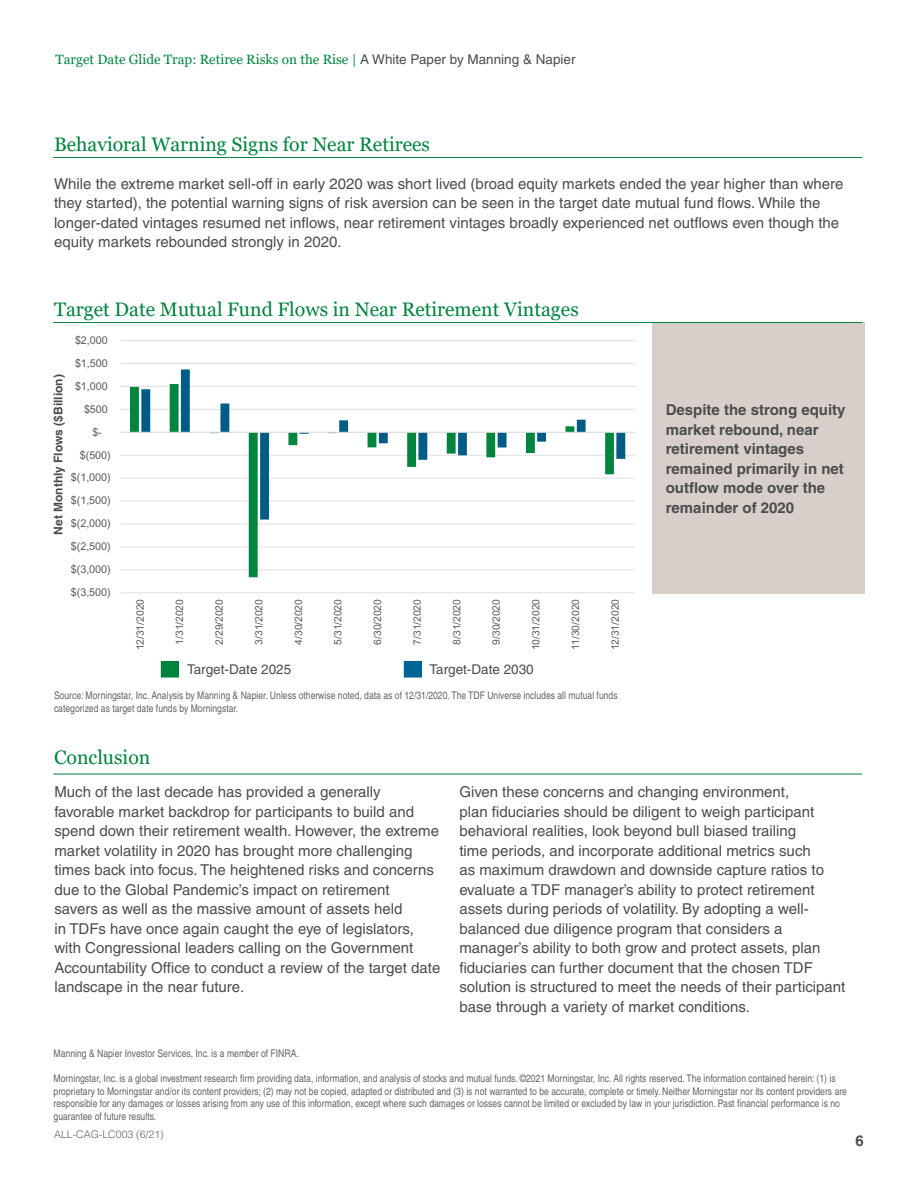
<style>
.page{position:relative;width:918px;height:1188px;background:#fff}
.page>*{position:absolute;margin:0;border:0;box-sizing:border-box;transform-origin:0 0}
.t1{font:19.5px "Georgia";color:#00843d}
.t2{font:15px/19.5px "Helvetica";color:#4b4c4d}
.t3{font:700 15px/19.5px "Helvetica";color:#4b4c4d}
.t4{font:13.5px "Georgia";color:#00843d}
.t5{font:13.5px "Helvetica";color:#4b4c4d}
.t6{font:700 12px "Helvetica";color:#4b4c4d}
.t7{font:10.8px "Arial";color:#595959}
.t8{font:condensed 10.5px/12.6px "Helvetica";color:#636366}
.t9{font:300 10.5px "Helvetica";color:#636366}
.t10{font:10.35px "Arial";color:#595959}
.s1{font-family:"Helvetica";color:#4b4c4d}
</style>
<div class="page">
<hr style="left:53px;top:157px;width:809px;height:1px;background:#00843d">
<div style="left:161px;top:661px;width:18px;height:17px;background:#00843d;border:2px solid #00843d"></div>
<div style="left:404px;top:661px;width:18px;height:17px;background:#006494;border:2px solid #006494"></div>
<div style="left:652px;top:322px;width:212px;height:272px;background:#d8cfca"></div>
<hr style="left:53px;top:322px;width:809px;height:1px;background:#00843d">
<hr style="left:120px;top:593px;width:515px;height:1px;background:#f4f4f4">
<hr style="left:120px;top:570px;width:515px;height:1px;background:#f2f2f2">
<hr style="left:120px;top:547px;width:515px;height:1px;background:#f0f0f0">
<hr style="left:120px;top:524px;width:515px;height:1px;background:#eee">
<hr style="left:120px;top:501px;width:515px;height:1px;background:#ececec">
<hr style="left:120px;top:478px;width:515px;height:1px;background:#eaeaea">
<hr style="left:120px;top:455px;width:515px;height:1px;background:#e7e7e7">
<hr style="left:120px;top:409px;width:515px;height:1px;background:#e3e3e3">
<hr style="left:120px;top:386px;width:515px;height:1px;background:#e1e1e1">
<hr style="left:120px;top:363px;width:515px;height:1px;background:#dfdfdf">
<hr style="left:120px;top:340px;width:515px;height:1px;background:#e0e0e0">
<svg style="left:130px;top:386px;width:484px;height:191px"></svg>
<svg style="left:141px;top:369px;width:484px;height:151px"></svg>
<hr style="left:120px;top:432px;width:515px;height:1px;background:#d9d9d9">
<hr style="left:53px;top:774px;width:809px;height:1px;background:#00843d">
<p class="t4" style="left:55px;top:52px;width:522px">Target Date Glide Trap: Retiree Risks on the Rise | <span class="s1">A White Paper by Manning &amp; Napier</span></p>
<p class="t1" style="left:54px;top:132px;width:378px">Behavioral Warning Signs for Near Retirees</p>
<p class="t2" style="left:54px;top:174px;width:791px">While the extreme market sell-off in early 2020 was short lived (broad equity markets ended the year higher than where they started), the potential warning signs of risk aversion can be seen in the target date mutual fund flows. While the longer-dated vintages resumed net inflows, near retirement vintages broadly experienced net outflows even though the equity markets rebounded strongly in 2020.</p>
<p class="t1" style="left:54px;top:297px;width:526px">Target Date Mutual Fund Flows in Near Retirement Vintages</p>
<p class="t7" style="left:75px;top:334px;width:34px">$2,000</p>
<p class="t7" style="left:75px;top:357px;width:34px">$1,500</p>
<p class="t6" style="left:51px;top:535px;width:162px;rotate:-90deg">Net Monthly Flows ($Billion)</p>
<p class="t7" style="left:75px;top:380px;width:34px">$1,000</p>
<p class="t7" style="left:84px;top:403px;width:25px">$500</p>
<p class="t7" style="left:92px;top:426px;width:11px">$-</p>
<p class="t7" style="left:80px;top:449px;width:32px">$(500)</p>
<p class="t7" style="left:71px;top:472px;width:41px">$(1,000)</p>
<p class="t7" style="left:71px;top:494px;width:41px">$(1,500)</p>
<p class="t7" style="left:71px;top:517px;width:41px">$(2,000)</p>
<p class="t7" style="left:71px;top:540px;width:41px">$(2,500)</p>
<p class="t7" style="left:71px;top:563px;width:41px">$(3,000)</p>
<p class="t7" style="left:71px;top:586px;width:41px">$(3,500)</p>
<p class="t10" style="left:134px;top:650px;width:53px;rotate:-90deg">12/31/2020</p>
<p class="t10" style="left:174px;top:645px;width:47px;rotate:-90deg">1/31/2020</p>
<p class="t10" style="left:213px;top:645px;width:47px;rotate:-90deg">2/29/2020</p>
<p class="t10" style="left:253px;top:645px;width:47px;rotate:-90deg">3/31/2020</p>
<p class="t10" style="left:293px;top:645px;width:47px;rotate:-90deg">4/30/2020</p>
<p class="t10" style="left:332px;top:645px;width:47px;rotate:-90deg">5/31/2020</p>
<p class="t10" style="left:372px;top:645px;width:47px;rotate:-90deg">6/30/2020</p>
<p class="t10" style="left:411px;top:645px;width:47px;rotate:-90deg">7/31/2020</p>
<p class="t10" style="left:451px;top:645px;width:47px;rotate:-90deg">8/31/2020</p>
<p class="t10" style="left:490px;top:645px;width:47px;rotate:-90deg">9/30/2020</p>
<p class="t10" style="left:530px;top:650px;width:53px;rotate:-90deg">10/31/2020</p>
<p class="t10" style="left:570px;top:650px;width:53px;rotate:-90deg">11/30/2020</p>
<p class="t10" style="left:609px;top:650px;width:53px;rotate:-90deg">12/31/2020</p>
<p class="t5" style="left:187px;top:662px;width:106px">Target-Date 2025</p>
<p class="t5" style="left:430px;top:662px;width:106px">Target-Date 2030</p>
<p class="t8" style="left:54px;top:689px;width:565px">Source: Morningstar, Inc. Analysis by Manning &amp; Napier. Unless otherwise noted, data as of 12/31/2020. The TDF Universe includes all mutual funds categorized as target date funds by Morningstar.</p>
<p class="t3" style="left:666px;top:400px;width:181px">Despite the strong equity market rebound, near retirement vintages remained primarily in net outflow mode over the remainder of 2020</p>
<p class="t1" style="left:54px;top:746px;width:98px">Conclusion</p>
<p class="t2" style="left:54px;top:782px;width:388px">Much of the last decade has provided a generally favorable market backdrop for participants to build and spend down their retirement wealth. However, the extreme market volatility in 2020 has brought more challenging times back into focus. The heightened risks and concerns due to the Global Pandemic’s impact on retirement<br>savers as well as the massive amount of assets held<br>in TDFs have once again caught the eye of legislators, with Congressional leaders calling on the Government Accountability Office to conduct a review of the target date landscape in the near future.</p>
<p class="t2" style="left:459px;top:782px;width:388px">Given these concerns and changing environment,<br>plan fiduciaries should be diligent to weigh participant behavioral realities, look beyond bull biased trailing<br>time periods, and incorporate additional metrics such<br>as maximum drawdown and downside capture ratios to evaluate a TDF manager’s ability to protect retirement assets during periods of volatility. By adopting a well&shy;balanced due diligence program that considers a manager’s ability to both grow and protect assets, plan fiduciaries can further document that the chosen TDF solution is structured to meet the needs of their participant base through a variety of market conditions.</p>
<p class="t8" style="left:54px;top:1047px;width:247px">Manning &amp; Napier Investor Services, Inc. is a member of FINRA.</p>
<p class="t8" style="left:54px;top:1072px;width:795px">Morningstar, Inc. is a global investment research firm providing data, information, and analysis of stocks and mutual funds. ©2021 Morningstar, Inc. All rights reserved. The information contained herein: (1) is proprietary to Morningstar and/or its content providers; (2) may not be copied, adapted or distributed and (3) is not warranted to be accurate, complete or timely. Neither Morningstar nor its content providers are responsible for any damages or losses arising from any use of this information, except where such damages or losses cannot be limited or excluded by law in your jurisdiction. Past financial performance is no guarantee of future results.</p>
<p class="t9" style="left:54px;top:1128px;width:111px">ALL-CAG-LC003 (6/21)</p>
<p class="t3" style="left:856px;top:1131px;width:10px">6</p>
</div>
